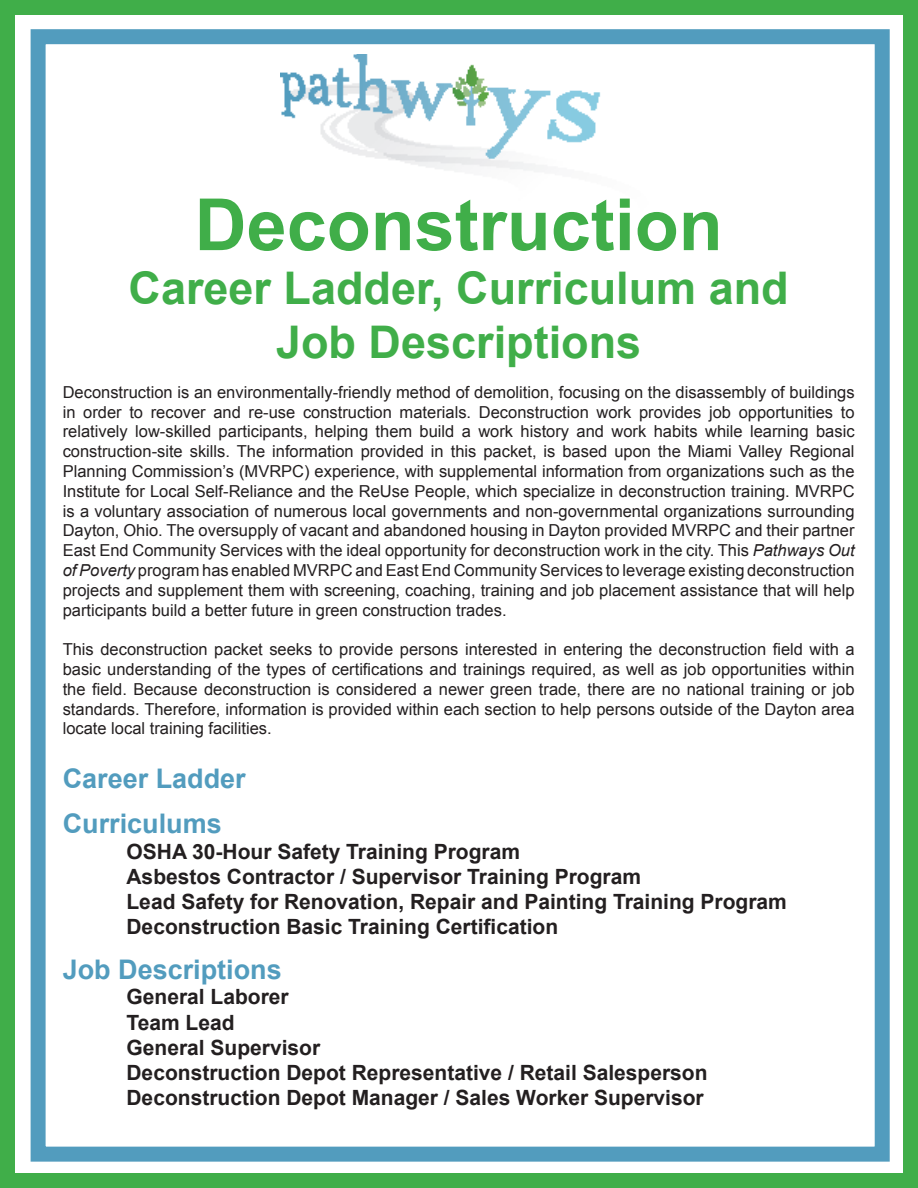
<style>
.page{position:relative;width:918px;height:1188px;background:#fff}
.page>*{position:absolute;margin:0;border:0;box-sizing:border-box;transform-origin:0 0}
.t1{font:700 72px "Arial";color:#40ae49}
.t2{font:700 45px/54px "Arial";color:#40ae49;text-align:center}
.t3{font:700 27px/45px "Arial";color:#529cbe}
.t4{font:700 21px/25.2px "Arial";color:#231f20}
.t5{font:16.5px/19.8px "Arial";color:#231f20;text-align:justify}
.s1{font-style:italic}
</style>
<div class="page">
<div style="left:0;top:0;width:918px;height:1188px;border:15px solid #40ae49"></div>
<div style="left:31px;top:29px;width:859px;height:1133px;border:15px solid #529cbe"></div>
<img style="left:280px;top:54px;width:321px;height:118px">
<h1 class="t1" style="left:195px;top:177px;width:530px">Deconstruction</h1>
<h2 class="t2" style="left:129px;top:263px;width:662px">Career Ladder, Curriculum and<br>Job Descriptions</h2>
<p class="t5" style="left:63px;top:382px;width:793px">Deconstruction is an environmentally-friendly method of demolition, focusing on the disassembly of buildings in order to recover and re-use construction materials. Deconstruction work provides job opportunities to relatively low-skilled participants, helping them build a work history and work habits while learning basic construction-site skills. The information provided in this packet, is based upon the Miami Valley Regional Planning Commission’s (MVRPC) experience, with supplemental information from organizations such as the Institute for Local Self-Reliance and the ReUse People, which specialize in deconstruction training. MVRPC is a voluntary association of numerous local governments and non-governmental organizations surrounding Dayton, Ohio. The oversupply of vacant and abandoned housing in Dayton provided MVRPC and their partner East End Community Services with the ideal opportunity for deconstruction work in the city. This <span class="s1">Pathways Out of Poverty</span> program has enabled MVRPC and East End Community Services to leverage existing deconstruction projects and supplement them with screening, coaching, training and job placement assistance that will help participants build a better future in green construction trades.</p>
<p class="t5" style="left:63px;top:640px;width:793px">This deconstruction packet seeks to provide persons interested in entering the deconstruction field with a basic understanding of the types of certifications and trainings required, as well as job opportunities within the field. Because deconstruction is considered a newer green trade, there are no national training or job standards. Therefore, information is provided within each section to help persons outside of the Dayton area locate local training facilities.</p>
<h3 class="t3" style="left:63px;top:757px;width:185px">Career Ladder<br>Curriculums</h3>
<p class="t4" style="left:126px;top:839px;width:662px">OSHA 30-Hour Safety Training Program<br>Asbestos Contractor / Supervisor Training Program<br>Lead Safety for Renovation, Repair and Painting Training Program Deconstruction Basic Training Certification</p>
<h3 class="t3" style="left:63px;top:948px;width:221px">Job Descriptions</h3>
<p class="t4" style="left:126px;top:985px;width:583px">General Laborer<br>Team Lead<br>General Supervisor<br>Deconstruction Depot Representative / Retail Salesperson<br>Deconstruction Depot Manager / Sales Worker Supervisor</p>
</div>
